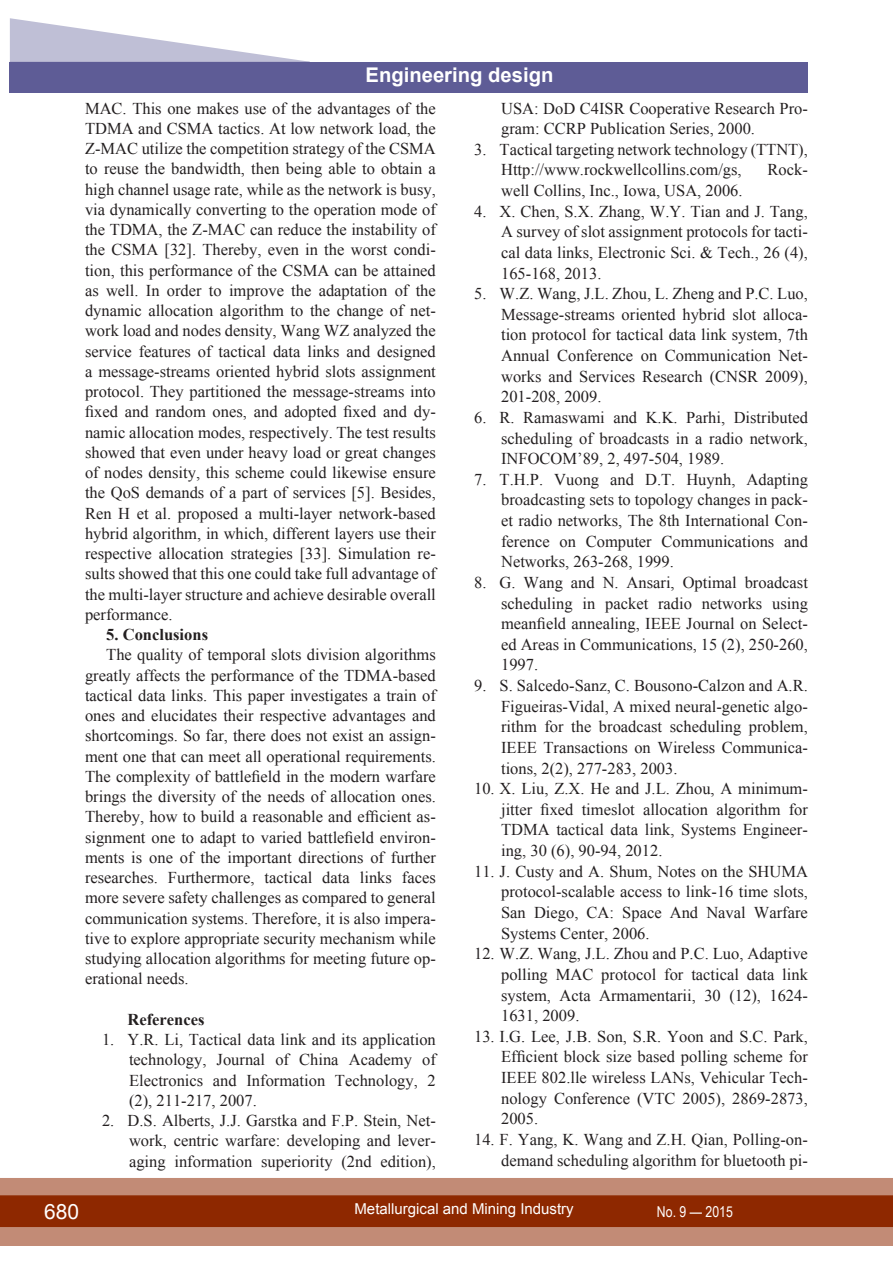
<style>
.page{position:relative;width:893px;height:1263px;background:#fff}
.page>*{position:absolute;margin:0;border:0;box-sizing:border-box;transform-origin:0 0}
.t1{font:21px "Arial";color:#fff}
.t2{font:700 20.25px "Arial";color:#fff}
.литература{font:16.5px/20.7px "Times New Roman";color:#231f20;text-align:justify}
.ОСНОВНОЙ{font:16.5px/20.2px "Times New Roman";color:#231f20;text-align:justify}
.ОСНОВНОЙ-2{font:700 16.5px "Times New Roman";color:#231f20}
.литература-2{font:700 16.5px "Times New Roman";color:#231f20}
.t3{font:15px "Arial";color:#fff}
.t4{font:15px "Arial Narrow";color:#fff}
</style>
<div class="page">
<div style="left:0;top:1178px;width:893px;height:68px;background:#c28b76"></div>
<div style="left:0;top:1195px;width:893px;height:32px;background:#8e2800;border:2px solid #8e2800"></div>
<div style="left:10px;top:62px;width:798px;height:30px;background:#5e5c96"></div>
<svg style="left:10px;top:18px;width:300px;height:44px"></svg>
<svg style="left:892px;top:1178px;width:1px;height:68px"></svg>
<p class="t2" style="left:365px;top:62px;width:189px">Engineering design</p>
<p class="ОСНОВНОЙ" style="left:85px;top:98px;width:352px">MAC. This one makes use of the advantages of the TDMA and CSMA tactics. At low network load, the Z-MAC utilize the competition strategy of the CSMA to reuse the bandwidth, then being able to obtain a high channel usage rate, while as the network is busy, via dynamically converting to the operation mode of the TDMA, the Z-MAC can reduce the instability of the CSMA [32]. Thereby, even in the worst condi&shy;tion, this performance of the CSMA can be attained as well. In order to improve the adaptation of the dynamic allocation algorithm to the change of net&shy;work load and nodes density, Wang WZ analyzed the service features of tactical data links and designed a message-streams oriented hybrid slots assignment protocol. They partitioned the message-streams into fixed and random ones, and adopted fixed and dy&shy;namic allocation modes, respectively. The test results showed that even under heavy load or great changes of nodes density, this scheme could likewise ensure the QoS demands of a part of services [5]. Besides, Ren H et al. proposed a multi-layer network-based hybrid algorithm, in which, different layers use their respective allocation strategies [33]. Simulation re&shy;sults showed that this one could take full advantage of the multi-layer structure and achieve desirable overall performance.</p>
<p class="ОСНОВНОЙ-2" style="left:106px;top:623px;width:103px">5. Conclusions</p>
<p class="ОСНОВНОЙ" style="left:85px;top:644px;width:352px;text-indent:21px">The quality of temporal slots division algorithms greatly affects the performance of the TDMA-based tactical data links. This paper investigates a train of ones and elucidates their respective advantages and shortcomings. So far, there does not exist an assign&shy;ment one that can meet all operational requirements.<br>The complexity of battlefield in the modern warfare brings the diversity of the needs of allocation ones.<br>Thereby, how to build a reasonable and efficient as&shy;signment one to adapt to varied battlefield environ&shy;ments is one of the important directions of further researches. Furthermore, tactical data links faces more severe safety challenges as compared to general communication systems. Therefore, it is also impera&shy;tive to explore appropriate security mechanism while studying allocation algorithms for meeting future op&shy;erational needs.</p>
<p class="литература-2" style="left:128px;top:1008px;width:78px">References</p>
<p class="литература" style="left:129px;top:1029px;width:308px;line-height:20.2px;text-indent:-27px">1. Y.R. Li, Tactical data link and its application technology, Journal of China Academy of Electronics and Information Technology, 2 (2), 211-217, 2007.</p>
<p class="литература" style="left:129px;top:1110px;width:308px;line-height:20.2px;text-indent:-27px">2. D.S. Alberts, J.J. Garstka and F.P. Stein, Net&shy;work, centric warfare: developing and lever&shy;aging information superiority (2nd edition),</p>
<p class="литература" style="left:501px;top:97px;width:308px">USA: DoD C4ISR Cooperative Research Pro&shy;gram: CCRP Publication Series, 2000.</p>
<p class="литература" style="left:501px;top:139px;width:308px;text-indent:-27px">3. Tactical targeting network technology (TTNT),<br>Http://www.rockwellcollins.com/gs,</p>
<p class="литература" style="left:768px;top:159px;width:42px">Rock-</p>
<p class="литература" style="left:501px;top:180px;width:243px">well Collins, Inc., Iowa, USA, 2006.</p>
<p class="литература" style="left:501px;top:200px;width:308px;text-indent:-27px">4. X. Chen, S.X. Zhang, W.Y. Tian and J. Tang, A survey of slot assignment protocols for tacti&shy;cal data links, Electronic Sci. &amp; Tech., 26 (4), 165-168, 2013.</p>
<p class="литература" style="left:501px;top:283px;width:308px;text-indent:-27px">5. W.Z. Wang, J.L. Zhou, L. Zheng and P.C. Luo, Message-streams oriented hybrid slot alloca&shy;tion protocol for tactical data link system, 7th Annual Conference on Communication Net&shy;works and Services Research (CNSR 2009), 201-208, 2009.</p>
<p class="литература" style="left:501px;top:407px;width:308px;text-indent:-27px">6. R. Ramaswami and K.K. Parhi, Distributed scheduling of broadcasts in a radio network, INFOCOM’89, 2, 497-504, 1989.</p>
<p class="литература" style="left:501px;top:469px;width:308px;text-indent:-27px">7. T.H.P. Vuong and D.T. Huynh, Adapting broadcasting sets to topology changes in pack&shy;et radio networks, The 8th International Con&shy;ference on Computer Communications and Networks, 263-268, 1999.</p>
<p class="литература" style="left:501px;top:572px;width:308px;text-indent:-27px">8. G. Wang and N. Ansari, Optimal broadcast scheduling in packet radio networks using meanfield annealing, IEEE Journal on Select&shy;ed Areas in Communications, 15 (2), 250-260, 1997.</p>
<p class="литература" style="left:501px;top:675px;width:308px;text-indent:-27px">9. S. Salcedo-Sanz, C. Bousono-Calzon and A.R.<br>Figueiras-Vidal, A mixed neural-genetic algo&shy;rithm for the broadcast scheduling problem, IEEE Transactions on Wireless Communica&shy;tions, 2(2), 277-283, 2003.</p>
<p class="литература" style="left:501px;top:778px;width:308px;text-indent:-27px">10. X. Liu, Z.X. He and J.L. Zhou, A minimum&shy;jitter fixed timeslot allocation algorithm for TDMA tactical data link, Systems Engineer&shy;ing, 30 (6), 90-94, 2012.</p>
<p class="литература" style="left:501px;top:860px;width:308px;text-indent:-27px">11. J. Custy and A. Shum, Notes on the SHUMA protocol-scalable access to link-16 time slots, San Diego, CA: Space And Naval Warfare Systems Center, 2006.</p>
<p class="литература" style="left:501px;top:943px;width:308px;text-indent:-27px">12. W.Z. Wang, J.L. Zhou and P.C. Luo, Adaptive polling MAC protocol for tactical data link system, Acta Armamentarii, 30 (12), 1624- 1631, 2009.</p>
<p class="литература" style="left:501px;top:1025px;width:308px;text-indent:-27px">13. I.G. Lee, J.B. Son, S.R. Yoon and S.C. Park, Efficient block size based polling scheme for IEEE 802.lle wireless LANs, Vehicular Tech&shy;nology Conference (VTC 2005), 2869-2873, 2005.</p>
<p class="литература" style="left:474px;top:1129px;width:335px;text-align:right">14. F. Yang, K. Wang and Z.H. Qian, Polling-on&shy;demand scheduling algorithm for bluetooth pi-</p>
<p class="t1" style="left:44px;top:1197px;width:37px">680</p>
<p class="t3" style="left:354px;top:1199px;width:221px">Metallurgical and Mining Industry</p>
<p class="t4" style="left:657px;top:1201px;width:77px">No. 9 — 2015</p>
</div>
